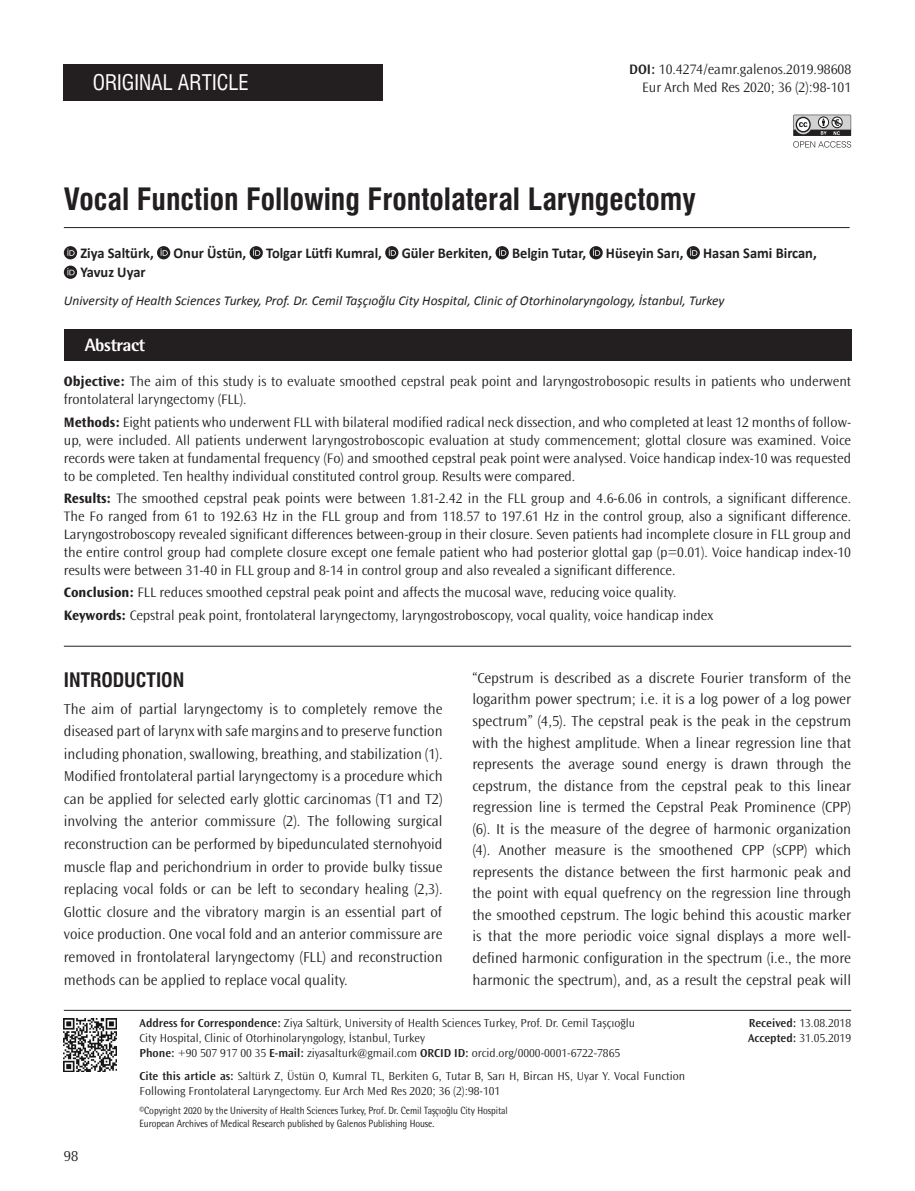
<style>
.page{position:relative;width:915px;height:1191px;background:#fff}
.page>*{position:absolute;margin:0;border:0;box-sizing:border-box;transform-origin:0 0}
.BASLIK{font:30px "Swiss Condensed Bold Tr";color:#231f20}
.BASLIK-2{font:21px "Swiss Condensed Tr";color:#fff}
.ARA_BASLIK{font:19.5px "Swiss Condensed Bold Tr";color:#231f20}
.t1{font:800 18px "Rotis Semi Sans Std";letter-spacing:-.025em;color:#fff}
.YAZI{font:300 15px/21.6px "Ocean Sans Std";color:#231f20;text-align:justify}
.YAZARLAR{font:700 15px "Calibri";color:#231f20;scale:.96 1}
.OZET{font:300 14.25px/18px "Ocean Sans Std";color:#231f20;text-align:justify}
.SAYFA_NO{font:300 14.25px "Ocean Sans Std";color:#231f20}
.KURUM{font:italic 13.5px "Calibri";color:#231f20}
.YAZI-2{font:300 12px/15px "Ocean Sans Std";color:#231f20}
.CİTE_AS{font:300 12px/15px "Ocean Sans Std";color:#231f20}
.t2{font:10.5px "Rotis Semi Sans Std";letter-spacing:-.005em;color:#231f20;scale:.9 1}
.s1{font-weight:600}
.s2{font-weight:700}
</style>
<div class="page">
<div style="left:64px;top:330px;width:786px;height:31px;background:#231f20"></div>
<svg style="left:64px;top:246px;width:13px;height:13px"></svg>
<svg style="left:67px;top:248px;width:8px;height:8px"></svg>
<div style="left:157px;top:246px;width:13px;height:13px;background:#231f20;border-radius:50%"></div>
<svg style="left:160px;top:248px;width:8px;height:8px"></svg>
<svg style="left:249px;top:246px;width:14px;height:13px"></svg>
<svg style="left:253px;top:248px;width:7px;height:8px"></svg>
<svg style="left:385px;top:246px;width:13px;height:13px"></svg>
<svg style="left:388px;top:248px;width:8px;height:8px"></svg>
<svg style="left:495px;top:246px;width:13px;height:13px"></svg>
<svg style="left:499px;top:248px;width:7px;height:8px"></svg>
<svg style="left:589px;top:246px;width:13px;height:13px"></svg>
<svg style="left:592px;top:248px;width:8px;height:8px"></svg>
<svg style="left:686px;top:246px;width:13px;height:13px"></svg>
<svg style="left:690px;top:248px;width:7px;height:8px"></svg>
<svg style="left:64px;top:266px;width:13px;height:13px"></svg>
<svg style="left:67px;top:268px;width:8px;height:7px"></svg>
<hr style="left:64px;top:227px;width:785px;height:1px;background:#231f20">
<div style="left:64px;top:64px;width:319px;height:37px;background:#231f20"></div>
<hr style="left:64px;top:1010px;width:786px;height:1px;background:#231f20">
<hr style="left:64px;top:646px;width:786px;height:1px;background:#231f20">
<svg style="left:793px;top:115px;width:57px;height:33px"></svg>
<img style="left:63px;top:1018px;width:53px;height:54px">
<p class="BASLIK-2" style="left:93px;top:70px;width:158px">ORIGINAL ARTICLE</p>
<p class="OZET" style="left:629px;top:61px;width:223px"><span class="s1">DOI:</span> 10.4274/eamr.galenos.2019.98608</p>
<p class="SAYFA_NO" style="left:642px;top:80px;width:210px">Eur Arch Med Res 2020; 36 (2):98-101</p>
<p class="BASLIK" style="left:64px;top:181px;width:633px">Vocal Function Following Frontolateral Laryngectomy</p>
<p class="YAZARLAR" style="left:80px;top:244px;width:78px">Ziya Saltürk,</p>
<p class="YAZARLAR" style="left:173px;top:244px;width:77px">Onur Üstün,</p>
<p class="YAZARLAR" style="left:266px;top:244px;width:122px">Tolgar Lütfi Kumral,</p>
<p class="YAZARLAR" style="left:401px;top:244px;width:96px">Güler Berkiten,</p>
<p class="YAZARLAR" style="left:512px;top:244px;width:79px">Belgin Tutar,</p>
<p class="YAZARLAR" style="left:605px;top:244px;width:82px">Hüseyin Sarı,</p>
<p class="YAZARLAR" style="left:703px;top:244px;width:120px">Hasan Sami Bircan,</p>
<p class="YAZARLAR" style="left:80px;top:263px;width:69px">Yavuz Uyar</p>
<p class="KURUM" style="left:64px;top:292px;width:662px">University of Health Sciences Turkey, Prof. Dr. Cemil Taşçıoğlu City Hospital, Clinic of Otorhinolaryngology, İstanbul, Turkey</p>
<p class="t1" style="left:85px;top:334px;width:62px">Abstract</p>
<p class="OZET" style="left:64px;top:373px;width:788px"><span class="s2">Objective:</span> The aim of this study is to evaluate smoothed cepstral peak point and laryngostrobosopic results in patients who underwent frontolateral laryngectomy (FLL).</p>
<p class="OZET" style="left:64px;top:413px;width:788px"><span class="s2">Methods:</span> Eight patients who underwent FLL with bilateral modified radical neck dissection, and who completed at least 12 months of follow&shy;up, were included. All patients underwent laryngostroboscopic evaluation at study commencement; glottal closure was examined. Voice records were taken at fundamental frequency (Fo) and smoothed cepstral peak point were analysed. Voice handicap index-10 was requested to be completed. Ten healthy individual constituted control group. Results were compared.</p>
<p class="OZET" style="left:64px;top:489px;width:788px"><span class="s2">Results:</span> The smoothed cepstral peak points were between 1.81-2.42 in the FLL group and 4.6-6.06 in controls, a significant difference.<br>The Fo ranged from 61 to 192.63 Hz in the FLL group and from 118.57 to 197.61 Hz in the control group, also a significant difference.<br>Laryngostroboscopy revealed significant differences between-group in their closure. Seven patients had incomplete closure in FLL group and the entire control group had complete closure except one female patient who had posterior glottal gap (p=0.01). Voice handicap index-10 results were between 31-40 in FLL group and 8-14 in control group and also revealed a significant difference.</p>
<p class="OZET" style="left:64px;top:584px;width:614px"><span class="s2">Conclusion:</span> FLL reduces smoothed cepstral peak point and affects the mucosal wave, reducing voice quality.</p>
<p class="OZET" style="left:64px;top:606px;width:650px"><span class="s2">Keywords:</span> Cepstral peak point, frontolateral laryngectomy, laryngostroboscopy, vocal quality, voice handicap index</p>
<p class="ARA_BASLIK" style="left:64px;top:668px;width:122px">INTRODUCTION</p>
<p class="YAZI" style="left:64px;top:697px;width:380px;line-height:22.5px">The aim of partial laryngectomy is to completely remove the diseased part of larynx with safe margins and to preserve function including phonation, swallowing, breathing, and stabilization (1).<br>Modified frontolateral partial laryngectomy is a procedure which can be applied for selected early glottic carcinomas (T1 and T2) involving the anterior commissure (2). The following surgical reconstruction can be performed by bipedunculated sternohyoid muscle flap and perichondrium in order to provide bulky tissue replacing vocal folds or can be left to secondary healing (2,3).<br>Glottic closure and the vibratory margin is an essential part of voice production. One vocal fold and an anterior commissure are removed in frontolateral laryngectomy (FLL) and reconstruction methods can be applied to replace vocal quality.</p>
<p class="YAZI" style="left:472px;top:667px;width:380px">“Cepstrum is described as a discrete Fourier transform of the logarithm power spectrum; i.e. it is a log power of a log power spectrum” (4,5). The cepstral peak is the peak in the cepstrum with the highest amplitude. When a linear regression line that represents the average sound energy is drawn through the cepstrum, the distance from the cepstral peak to this linear regression line is termed the Cepstral Peak Prominence (CPP) (6). It is the measure of the degree of harmonic organization (4). Another measure is the smoothened CPP (sCPP) which represents the distance between the first harmonic peak and the point with equal quefrency on the regression line through the smoothed cepstrum. The logic behind this acoustic marker is that the more periodic voice signal displays a more well&shy;defined harmonic configuration in the spectrum (i.e., the more harmonic the spectrum), and, as a result the cepstral peak will</p>
<p class="YAZI" style="left:64px;top:1145px;width:16px">98</p>
<p class="YAZI-2" style="left:139px;top:1016px;width:497px"><span class="s1">Address for Correspondence:</span> Ziya Saltürk, University of Health Sciences Turkey, Prof. Dr. Cemil Taşçıoğlu<br>City Hospital, Clinic of Otorhinolaryngology, İstanbul, Turkey</p>
<p class="YAZI-2" style="left:139px;top:1046px;width:482px"><span class="s1">Phone:</span> +90 507 917 00 35 <span class="s1">E-mail:</span> ziyasalturk@gmail.com <span class="s1">ORCID ID:</span> orcid.org/0000-0001-6722-7865</p>
<p class="CİTE_AS" style="left:139px;top:1068px;width:547px"><span class="s1">Cite this article as:</span> Saltürk Z, Üstün O, Kumral TL, Berkiten G, Tutar B, Sarı H, Bircan HS, Uyar Y. Vocal Function<br>Following Frontolateral Laryngectomy. Eur Arch Med Res 2020; 36 (2):98-101</p>
<p class="t2" style="left:139px;top:1104px;width:410px">©Copyright 2020 by the University of Health Sciences Turkey, Prof. Dr. Cemil Taşçıoğlu City Hospital</p>
<p class="t2" style="left:139px;top:1117px;width:329px">European Archives of Medical Research published by Galenos Publishing House.</p>
<p class="YAZI-2" style="left:748px;top:1016px;width:104px"><span class="s1">Received:</span> 13.08.2018</p>
<p class="YAZI-2" style="left:747px;top:1031px;width:105px"><span class="s1">Accepted:</span> 31.05.2019</p>
</div>
